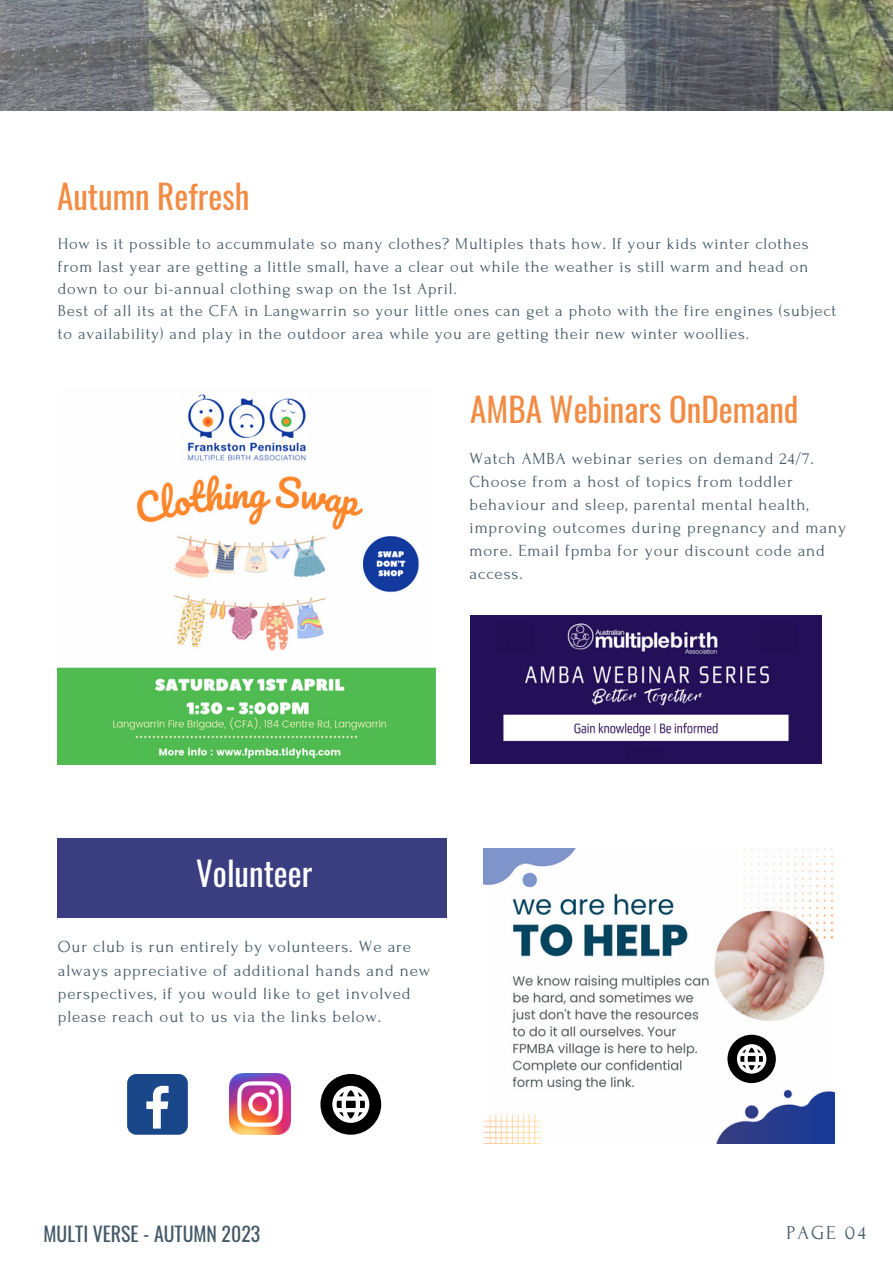
<style>
.page{position:relative;width:893px;height:1264px;background:#fff}
.page>*{position:absolute;margin:0;border:0;box-sizing:border-box;transform-origin:0 0}
.t1{font:33px "Oswald";color:#f28b43}
.t2{font:33px "Oswald";color:#fff}
.t3{font:19.8px "Oswald";color:#435967}
.t4{font:19.8px "Forum";letter-spacing:.1em;color:#435967}
.t5{font:16.95px/23.1px "Forum";letter-spacing:.05em;color:#435967}
.t6{font:16.65px/22.4px "Forum";letter-spacing:.05em;color:#435967}
</style>
<div class="page">
<img style="left:0;top:0;width:892px;height:111px">
<img style="left:58px;top:394px;width:378px;height:370px">
<img style="left:483px;top:848px;width:351px;height:294px">
<svg style="left:727px;top:1034px;width:48px;height:49px"></svg>
<div style="left:57px;top:837px;width:389px;height:80px;background:#3a3e80"></div>
<div style="left:127px;top:1073px;width:61px;height:61px;background:#1a4789;border-radius:9px"></div>
<svg style="left:146px;top:1085px;width:23px;height:43px"></svg>
<img style="left:229px;top:1073px;width:61px;height:61px">
<svg style="left:320px;top:1074px;width:61px;height:60px"></svg>
<img style="left:470px;top:615px;width:351px;height:148px">
<h1 class="t1" style="left:57px;top:170px;width:194px">Autumn Refresh</h1>
<p class="t6" style="left:58px;top:233px;width:779px">How is it possible to accummulate so many clothes? Multiples thats how. If your kids winter clothes from last year are getting a little small, have a clear out while the weather is still warm and head on down to our bi-annual clothing swap on the 1st April.<br>Best of all its at the CFA in Langwarrin so your little ones can get a photo with the fire engines (subject to availability) and play in the outdoor area while you are getting their new winter woollies.</p>
<h1 class="t1" style="left:470px;top:384px;width:330px">AMBA Webinars OnDemand</h1>
<p class="t5" style="left:469px;top:447px;width:378px">Watch AMBA webinar series on demand 24/7.<br>Choose from a host of topics from toddler behaviour and sleep, parental mental health, improving outcomes during pregnancy and many more. Email fpmba for your discount code and access.</p>
<h1 class="t2" style="left:196px;top:847px;width:117px">Volunteer</h1>
<p class="t5" style="left:58px;top:935px;width:374px">Our club is run entirely by volunteers. We are always appreciative of additional hands and new perspectives, if you would like to get involved please reach out to us via the links below.</p>
<p class="t3" style="left:43px;top:1218px;width:218px">MULTI VERSE - AUTUMN 2023</p>
<p class="t4" style="left:786px;top:1221px;width:81px">PAGE 04</p>
</div>
